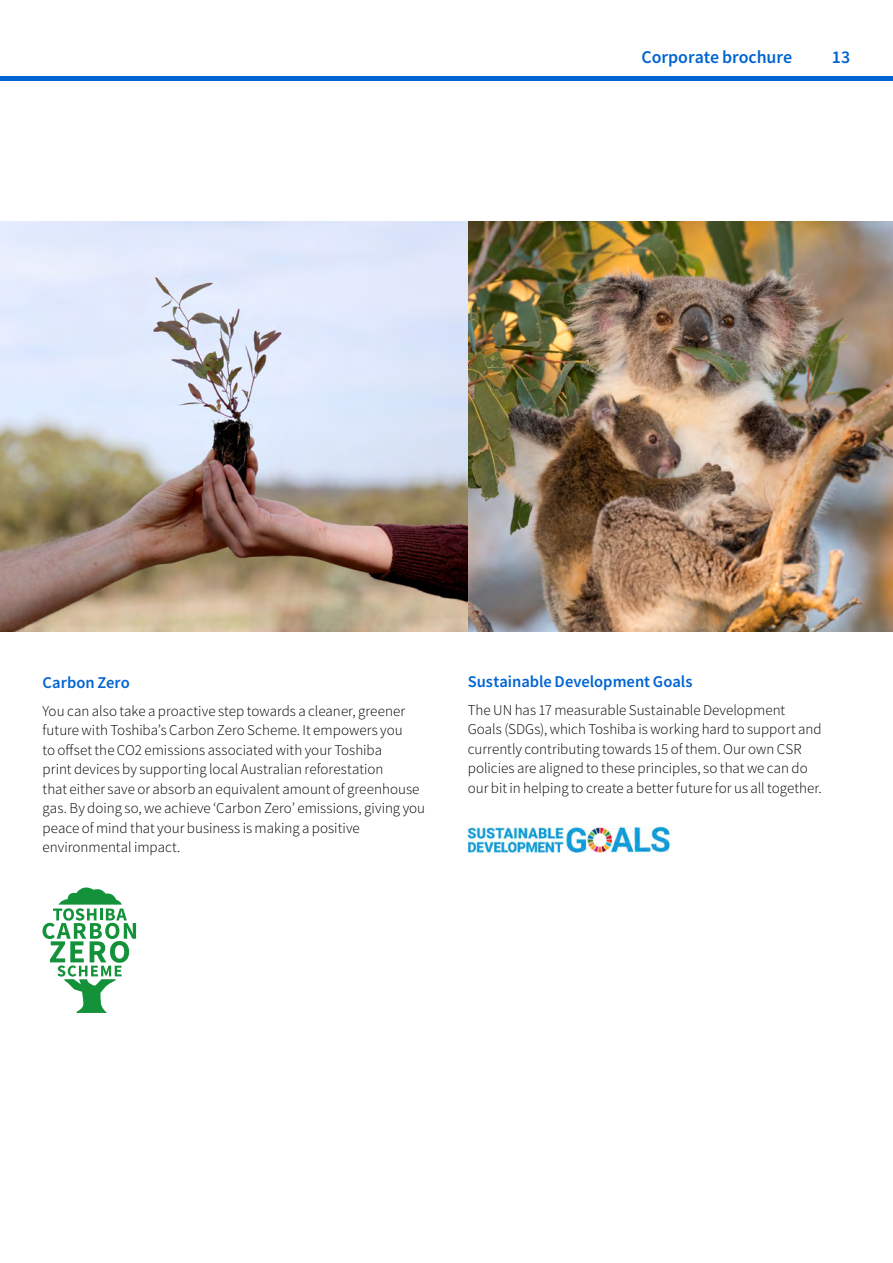
<style>
.page{position:relative;width:893px;height:1263px;background:#fff}
.page>*{position:absolute;margin:0;border:0;box-sizing:border-box;transform-origin:0 0}
.t1{font:500 18px "Toshiba Sans";letter-spacing:-.005em;color:#0064d2}
.t2{font:500 16.5px "Toshiba Sans";letter-spacing:.005em;color:#0064d2}
.t3{font:300 15px/19.5px "Toshiba Sans";color:#000}
</style>
<div class="page">
<svg style="left:43px;top:887px;width:93px;height:126px"></svg>
<img style="left:468px;top:827px;width:202px;height:25px">
<img style="left:0;top:221px;width:893px;height:410px">
<hr style="left:0;top:77px;width:893px;height:4px;background:#0064d2">
<p class="t1" style="left:641px;top:45px;width:152px">Corporate brochure</p>
<p class="t1" style="left:832px;top:45px;width:20px">13</p>
<p class="t2" style="left:43px;top:671px;width:89px">Carbon Zero</p>
<p class="t3" style="left:43px;top:701px;width:384px">You can also take a proactive step towards a cleaner, greener future with Toshiba’s Carbon Zero Scheme. It empowers you<br>to offset the CO2 emissions associated with your Toshiba<br>print devices by supporting local Australian reforestation<br>that either save or absorb an equivalent amount of greenhouse gas. By doing so, we achieve ‘Carbon Zero’ emissions, giving you peace of mind that your business is making a positive environmental impact.</p>
<p class="t2" style="left:468px;top:671px;width:226px">Sustainable Development Goals</p>
<p class="t3" style="left:468px;top:700px;width:356px">The UN has 17 measurable Sustainable Development Goals (SDGs), which Toshiba is working hard to support and currently contributing towards 15 of them. Our own CSR policies are aligned to these principles, so that we can do our bit in helping to create a better future for us all together.</p>
</div>
